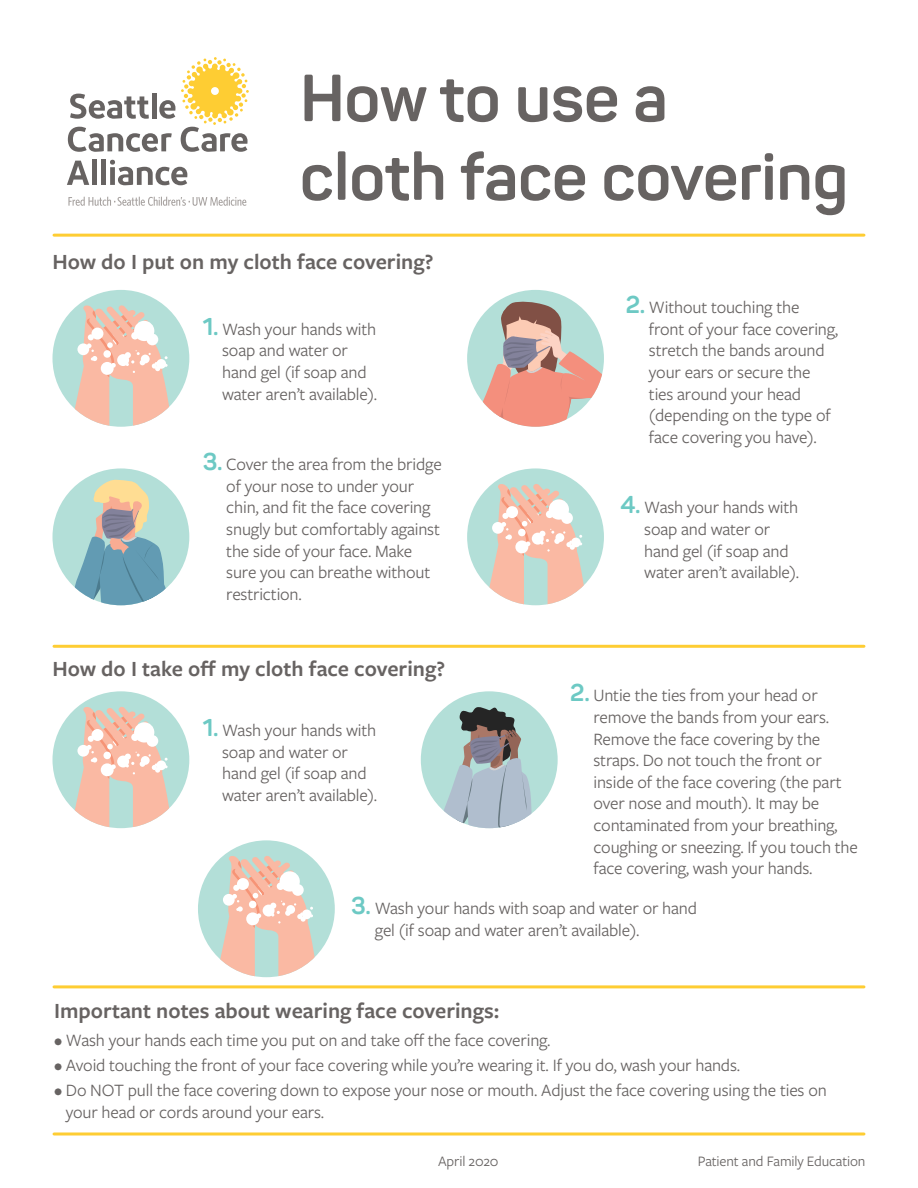
<style>
.page{position:relative;width:918px;height:1188px;background:#fff}
.page>*{position:absolute;margin:0;border:0;box-sizing:border-box;transform-origin:0 0}
.t1{font:700 65.55px/78.6px "Panton";color:#676362}
.Head{font:600 22.5px "Freight Sans Pro";color:#676362}
.Bod{font:18px/21.6px "Freight Sans Pro";letter-spacing:-.01em;color:#676362}
.Bod-2{font:15px "Freight Sans Pro";letter-spacing:-.01em;color:#676362}
.s1{font-family:"Panton";font-weight:700;font-size:24px;color:#6dc9c4}
</style>
<div class="page">
<svg style="left:67px;top:161px;width:22px;height:24px"></svg>
<div style="left:92px;top:160px;width:5px;height:25px;background:#676362"></div>
<div style="left:101px;top:160px;width:5px;height:25px;background:#676362"></div>
<svg style="left:110px;top:160px;width:77px;height:25px"></svg>
<div style="left:152px;top:93px;width:5px;height:25px;background:#676362"></div>
<svg style="left:159px;top:100px;width:16px;height:19px"></svg>
<svg style="left:70px;top:94px;width:79px;height:25px"></svg>
<svg style="left:68px;top:127px;width:104px;height:25px"></svg>
<svg style="left:181px;top:57px;width:68px;height:95px"></svg>
<div style="left:211px;top:87px;width:8px;height:8px;background:#fff;border-radius:50%"></div>
<svg style="left:68px;top:197px;width:178px;height:9px"></svg>
<hr style="left:54px;top:234px;width:810px;height:3px;background:#fecd33">
<hr style="left:54px;top:645px;width:810px;height:3px;background:#fecd33">
<hr style="left:54px;top:985px;width:810px;height:3px;background:#fecd33">
<svg style="left:54px;top:1132px;width:810px;height:4px"></svg>
<div style="left:52px;top:290px;width:137px;height:137px;background:#b3dfd8;border-radius:50%"></div>
<svg style="left:71px;top:305px;width:102px;height:122px"></svg>
<div style="left:52px;top:691px;width:137px;height:137px;background:#b3dfd8;border-radius:50%"></div>
<svg style="left:71px;top:706px;width:102px;height:122px"></svg>
<div style="left:467px;top:468px;width:137px;height:137px;background:#b3dfd8;border-radius:50%"></div>
<svg style="left:485px;top:483px;width:102px;height:122px"></svg>
<div style="left:198px;top:840px;width:137px;height:137px;background:#b3dfd8;border-radius:50%"></div>
<svg style="left:216px;top:855px;width:102px;height:122px"></svg>
<div style="left:52px;top:468px;width:137px;height:137px;background:#b3dfd8;border-radius:50%"></div>
<svg style="left:75px;top:479px;width:93px;height:126px"></svg>
<div style="left:467px;top:290px;width:137px;height:137px;background:#b3dfd8;border-radius:50%"></div>
<svg style="left:475px;top:301px;width:129px;height:126px"></svg>
<div style="left:421px;top:691px;width:137px;height:137px;background:#b3dfd8;border-radius:50%"></div>
<svg style="left:442px;top:704px;width:90px;height:124px"></svg>
<p class="t1" style="left:300px;top:58px;width:550px">How to use a<br>cloth face covering</p>
<p class="Head" style="left:52px;top:247px;width:382px">How do I put on my cloth face covering?</p>
<p class="Bod" style="left:222px;top:317px;width:157px;text-indent:-19px"><span class="s1">1.</span> Wash your hands with soap and water or hand gel (if soap and water aren’t available).</p>
<p class="Bod" style="left:226px;top:453px;width:217px;text-indent:-24px"><span class="s1">3.</span> Cover the area from the bridge of your nose to under your chin, and fit the face covering snugly but comfortably against the side of your face. Make sure you can breathe without restriction.</p>
<p class="Head" style="left:52px;top:653px;width:394px">How do I take off my cloth face covering?</p>
<p class="Bod" style="left:222px;top:719px;width:157px;text-indent:-19px"><span class="s1">1.</span> Wash your hands with soap and water or hand gel (if soap and water aren’t available).</p>
<p class="Bod" style="left:649px;top:296px;width:191px;text-indent:-23px"><span class="s1">2.</span> Without touching the front of your face covering, stretch the bands around your ears or secure the ties around your head (depending on the type of face covering you have).</p>
<p class="Bod" style="left:644px;top:496px;width:157px;text-indent:-24px"><span class="s1">4.</span> Wash your hands with soap and water or hand gel (if soap and water aren’t available).</p>
<p class="Bod" style="left:593px;top:684px;width:266px;text-indent:-23px"><span class="s1">2.</span> Untie the ties from your head or remove the bands from your ears.<br>Remove the face covering by the straps. Do not touch the front or inside of the face covering (the part over nose and mouth). It may be contaminated from your breathing, coughing or sneezing. If you touch the face covering, wash your hands.</p>
<p class="Bod" style="left:375px;top:897px;width:324px;text-indent:-24px"><span class="s1">3.</span> Wash your hands with soap and water or hand gel (if soap and water aren’t available).</p>
<p class="Head" style="left:54px;top:995px;width:447px">Important notes about wearing face coverings:</p>
<p class="Bod" style="left:54px;top:1029px;width:498px">• Wash your hands each time you put on and take off the face covering.</p>
<p class="Bod" style="left:54px;top:1054px;width:688px">• Avoid touching the front of your face covering while you’re wearing it. If you do, wash your hands.</p>
<p class="Bod" style="left:66px;top:1079px;width:762px;text-indent:-12px">• Do NOT pull the face covering down to expose your nose or mouth. Adjust the face covering using the ties on your head or cords around your ears.</p>
<p class="Bod-2" style="left:438px;top:1151px;width:62px">April 2020</p>
<p class="Bod-2" style="left:698px;top:1151px;width:169px">Patient and Family Education</p>
</div>
